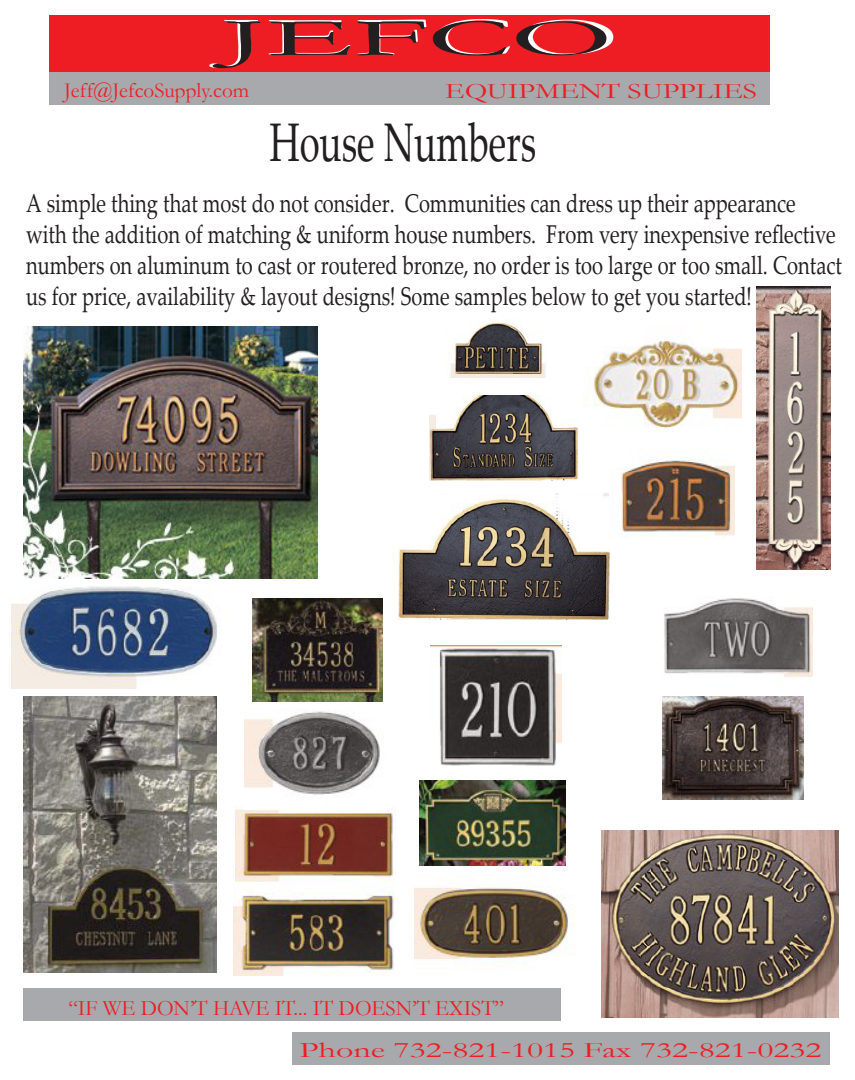
<style>
.page{position:relative;width:855px;height:1080px;background:#fff}
.page>*{position:absolute;margin:0;border:0;box-sizing:border-box;transform-origin:0 0}
.t1{font:54.62px "Garamond";color:#fff;scale:2.46 1}
.t2{font:54.38px "Palatino Linotype";color:#231f20;scale:.67 1}
.t3{font:25.75px/30.9px "Palatino Linotype";color:#231f20;scale:.78 1}
.t4{font:22.12px "Garamond";color:#ee1d23;scale:.96 1}
.t5{font:22.12px "Garamond";color:#ee1d23;scale:1.54 1}
.t6{font:22.12px "Garamond";color:#ee1d23;scale:1.34 1}
.t7{font:21.38px "Garamond";color:#ee1d23}
</style>
<div class="page">
<div style="left:49px;top:15px;width:721px;height:58px;background:#ee1d23"></div>
<div style="left:49px;top:73px;width:721px;height:32px;background:#a8a9ad"></div>
<div style="left:292px;top:1033px;width:538px;height:32px;background:#a8a9ad"></div>
<div style="left:24px;top:989px;width:537px;height:32px;background:#a8a9ad"></div>
<img style="left:24px;top:326px;width:293px;height:253px">
<img style="left:12px;top:585px;width:206px;height:104px">
<img style="left:252px;top:598px;width:130px;height:104px">
<img style="left:430px;top:646px;width:132px;height:120px">
<img style="left:24px;top:696px;width:192px;height:276px">
<img style="left:601px;top:830px;width:237px;height:187px">
<img style="left:398px;top:493px;width:212px;height:126px">
<img style="left:757px;top:287px;width:73px;height:283px">
<img style="left:430px;top:395px;width:148px;height:85px">
<img style="left:234px;top:883px;width:161px;height:92px">
<img style="left:235px;top:808px;width:161px;height:74px">
<img style="left:450px;top:321px;width:96px;height:57px">
<img style="left:244px;top:711px;width:146px;height:99px">
<img style="left:612px;top:447px;width:123px;height:89px">
<img style="left:664px;top:598px;width:148px;height:80px">
<img style="left:662px;top:696px;width:142px;height:104px">
<img style="left:415px;top:887px;width:160px;height:73px">
<img style="left:584px;top:339px;width:157px;height:89px">
<img style="left:420px;top:781px;width:146px;height:85px">
<h1 class="t1" style="left:221px;top:0;width:164px">JEFCO</h1>
<p class="t6" style="left:445px;top:76px;width:234px">EQUIPMENT SUPPLIES</p>
<p class="t7" style="left:64px;top:76px;width:186px">Jeff@JefcoSupply.com</p>
<h2 class="t2" style="left:269px;top:103px;width:400px">House Numbers</h2>
<p class="t3" style="left:26px;top:187px;width:1047px">A simple thing that most do not consider. Communities can dress up their appearance with the addition of matching &amp; uniform house numbers. From very inexpensive reflective numbers on aluminum to cast or routered bronze, no order is too large or too small. Contact us for price, availability &amp; layout designs! Some samples below to get you started!</p>
<p class="t4" style="left:68px;top:993px;width:455px">“IF WE DON’T HAVE IT... IT DOESN’T EXIST”</p>
<p class="t5" style="left:299px;top:1035px;width:340px">Phone 732-821-1015 Fax 732-821-0232</p>
</div>
